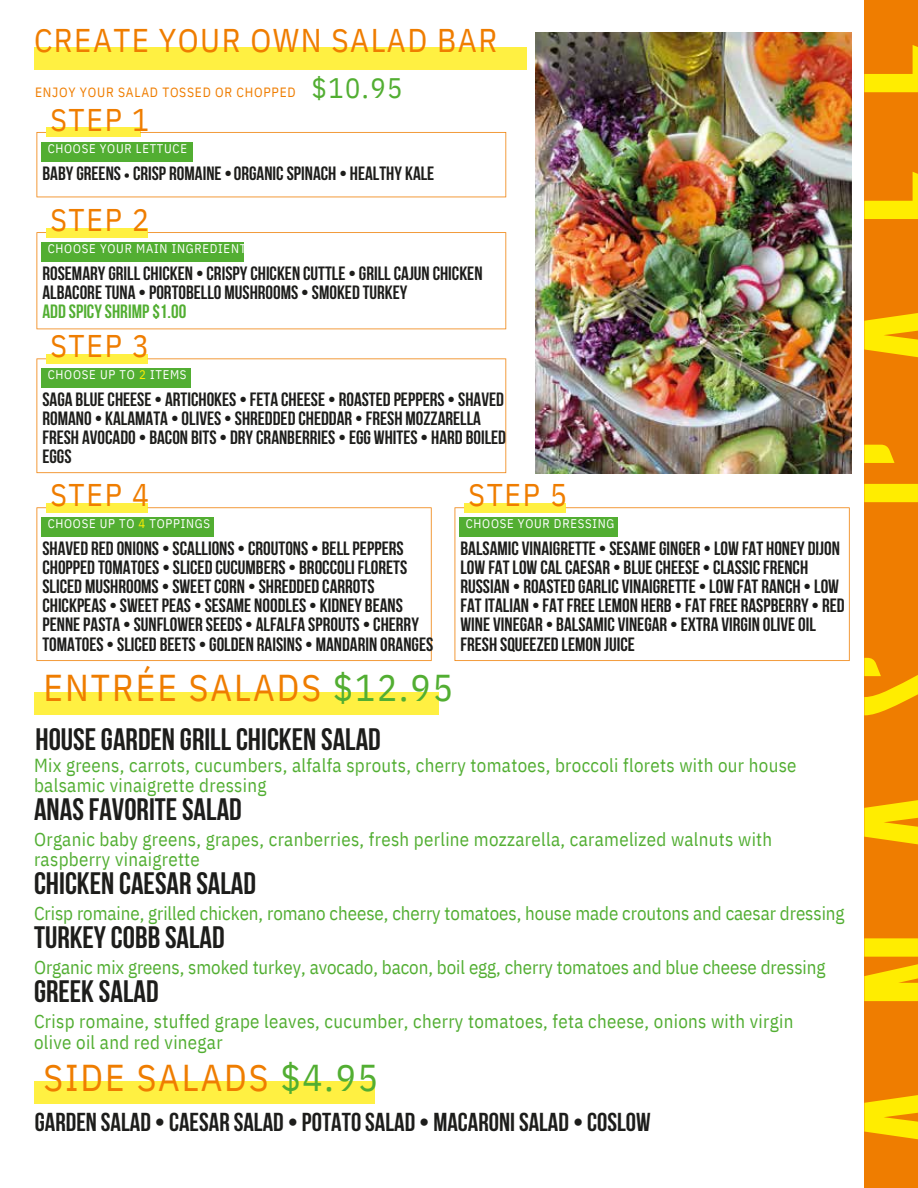
<style>
.page{position:relative;width:918px;height:1188px;background:#fff}
.page>*{position:absolute;margin:0;border:0;box-sizing:border-box;transform-origin:0 0}
.t1{font:37.35px "IBM Plex Sans Cond";letter-spacing:.055em;color:#ef7d00}
.t2{font:32.85px "IBM Plex Sans Cond";letter-spacing:.045em;color:#ef7d00}
.t3{font:31.35px "IBM Plex Sans Cond";letter-spacing:.055em;color:#ef7d00}
.t4{font:700 30.9px "Bebas Neue";color:#1d1d1b}
.t5{font:28.2px "IBM Plex Sans Cond";color:#52ae32}
.t6{font:700 25.8px "Bebas Neue";color:#1d1d1b}
.t7{font:700 19.2px/19.2px "Bebas Neue";color:#1d1d1b}
.t8{font:18.9px/20.2px "IBM Plex Sans Cond";letter-spacing:.015em;color:#52ae32}
.t9{font:18.9px "IBM Plex Sans Cond";letter-spacing:-.005em;color:#52ae32}
.t10{font:700 15.75px "Bebas Neue";color:#1d1d1b}
.t11{font:13.35px "IBM Plex Sans Cond";letter-spacing:.055em;color:#ef7d00}
.t12{font:12.6px "IBM Plex Sans Cond";letter-spacing:.06em;color:#fff}
.s1{color:#52ae32}
.s2{color:#ffed00}
</style>
<div class="page">
<div style="left:34px;top:693px;width:404px;height:22px;background:#fff042"></div>
<div style="left:46px;top:503px;width:102px;height:9px;background:#fff042"></div>
<svg style="left:37px;top:507px;width:395px;height:154px"></svg>
<div style="left:42px;top:518px;width:172px;height:18px;background:#52ae32"></div>
<div style="left:34px;top:47px;width:493px;height:22px;background:#fff042"></div>
<div style="left:46px;top:128px;width:94px;height:9px;background:#fff042"></div>
<svg style="left:37px;top:132px;width:469px;height:65px"></svg>
<div style="left:42px;top:142px;width:151px;height:19px;background:#52ae32"></div>
<div style="left:46px;top:228px;width:102px;height:9px;background:#fff042"></div>
<svg style="left:37px;top:232px;width:469px;height:97px"></svg>
<div style="left:42px;top:242px;width:201px;height:19px;background:#52ae32"></div>
<div style="left:46px;top:354px;width:102px;height:9px;background:#fff042"></div>
<svg style="left:37px;top:358px;width:469px;height:115px"></svg>
<div style="left:42px;top:369px;width:149px;height:19px;background:#52ae32"></div>
<div style="left:864px;top:0;width:54px;height:1188px;background:#ef7d00"></div>
<svg style="left:864px;top:1095px;width:54px;height:44px"></svg>
<svg style="left:864px;top:938px;width:54px;height:63px"></svg>
<svg style="left:864px;top:800px;width:54px;height:44px"></svg>
<svg style="left:864px;top:658px;width:54px;height:57px"></svg>
<svg style="left:864px;top:445px;width:54px;height:57px"></svg>
<svg style="left:864px;top:313px;width:54px;height:44px"></svg>
<svg style="left:864px;top:172px;width:54px;height:47px"></svg>
<svg style="left:864px;top:45px;width:54px;height:47px"></svg>
<div style="left:464px;top:503px;width:102px;height:9px;background:#fff042"></div>
<svg style="left:455px;top:507px;width:395px;height:154px"></svg>
<div style="left:460px;top:518px;width:158px;height:18px;background:#52ae32"></div>
<img style="left:536px;top:32px;width:316px;height:441px">
<div style="left:34px;top:1082px;width:340px;height:22px;background:#fff042"></div>
<h6 class="t2" style="left:34px;top:18px;width:465px">CREATE YOUR OWN SALAD BAR</h6>
<h1 class="t11" style="left:35px;top:83px;width:262px">ENJOY YOUR SALAD TOSSED OR CHOPPED</h1>
<h2 class="t5" style="left:312px;top:69px;width:92px">$10.95</h2>
<p class="t3" style="left:50px;top:99px;width:100px">STEP 1</p>
<h6 class="t12" style="left:48px;top:140px;width:141px">CHOOSE YOUR LETTUCE</h6>
<p class="t7" style="left:42px;top:166px;width:80px">BABYGREENS</p>
<h3 class="t7" style="left:133px;top:166px;width:303px">CRISP ROMAINE•ORGANICSPINACH • HEALTHY KALE</h3>
<h3 class="t10" style="left:124px;top:169px;width:8px">•</h3>
<h5 class="t3" style="left:50px;top:198px;width:100px">STEP 2</h5>
<h3 class="t12" style="left:48px;top:240px;width:200px">CHOOSE YOUR MAIN INGREDIENT</h3>
<h3 class="t7" style="left:42px;top:265px;width:442px">ROSEMARYGRILLCHICKEN •CRISPYCHICKEN CUTTLE•GRILLCAJUN CHICKEN<br>ALBACORETUNA •PORTOBELLO MUSHROOMS•SMOKED TURKEY<br><span class="s1">add SPICYSHRIMP$1.00</span></h3>
<h3 class="t3" style="left:50px;top:325px;width:100px">STEP 3</h3>
<h6 class="t12" style="left:48px;top:366px;width:140px">CHOOSE UP TO <span class="s2">2</span> ITEMS</h6>
<p class="t7" style="left:42px;top:392px;width:465px">SAGA BLUECHEESE• ARTICHOKES•FETA CHEESE• ROASTED PEPPERS•SHAVED ROMANO• KALAMATA •OLIVES•SHREDDED CHEDDAR •FRESH MOZZARELLA FRESH AVOCADO• BACON BITS• DRYCRANBERRIES•EGG WHITES• HARD BOILED EGGS</p>
<p class="t3" style="left:50px;top:474px;width:100px">STEP 4</p>
<p class="t12" style="left:48px;top:515px;width:164px">CHOOSE UP TO <span class="s2">4</span> TOPPINGS</p>
<p class="t7" style="left:42px;top:541px;width:392px">SHAVED RED ONIONS•SCALLIONS•CROUTONS• BELLPEPPERS CHOPPED TOMATOES•SLICED CUCUMBERS• BROCCOLI FLORETS SLICED MUSHROOMS•SWEETCORN •SHREDDED CARROTS CHICKPEAS•SWEETPEAS•SESAME NOODLES• KIDNEY BEANS PENNEPASTA •SUNFLOWER SEEDS• ALFALFA SPROUTS•CHERRY TOMATOES•SLICED BEETS•GOLDEN RAISINS• MANDARIN ORANGES</p>
<p class="t1" style="left:44px;top:663px;width:411px">ENTRÉE SALADS <span class="s1">$12.95</span></p>
<h1 class="t4" style="left:35px;top:727px;width:347px">HOUSEGARDEN GRILLCHICKEN SALAD</h1>
<h6 class="t3" style="left:468px;top:474px;width:100px">STEP 5</h6>
<p class="t12" style="left:466px;top:515px;width:150px">CHOOSE YOUR DRESSING</p>
<h6 class="t7" style="left:460px;top:541px;width:386px">BALSAMIC VINAIGRETTE•SESAMEGINGER •LOW FAT HONEY DIJON LOW FATLOW CALCAESAR • BLUECHEESE•CLASSICFRENCH RUSSIAN • ROASTED GARLIC VINAIGRETTE•LOW FAT RANCH •LOW FATITALIAN •FATFREELEMON HERB •FATFREE RASPBERRY• RED WINE VINEGAR • BALSAMIC VINEGAR •EXTRA VIRGIN OLIVEOIL FRESH SQUEEZED LEMON JUICE</h6>
<p class="t8" style="left:34px;top:755px;width:764px">Mix greens, carrots, cucumbers, alfalfa sprouts, cherry tomatoes, broccoli florets with our house balsamic vinaigrette dressing</p>
<p class="t4" style="left:34px;top:797px;width:209px">ANASFAVORITESALAD</p>
<p class="t8" style="left:34px;top:829px;width:740px">Organic baby greens, grapes, cranberries, fresh perline mozzarella, caramelized walnuts with</p>
<p class="t8" style="left:34px;top:849px;width:167px">raspberry vinaigrette</p>
<p class="t4" style="left:34px;top:871px;width:224px">CHICKEN CAESAR SALAD</p>
<p class="t9" style="left:34px;top:901px;width:812px">Crisp romaine, grilled chicken, romano cheese, cherry tomatoes, house made croutons and caesar dressing</p>
<p class="t4" style="left:34px;top:925px;width:192px">TURKEYCOBB SALAD</p>
<p class="t9" style="left:34px;top:955px;width:793px">Organic mix greens, smoked turkey, avocado, bacon, boil egg, cherry tomatoes and blue cheese dressing</p>
<p class="t4" style="left:34px;top:979px;width:126px">GREEK SALAD</p>
<p class="t8" style="left:34px;top:1011px;width:761px">Crisp romaine, stuffed grape leaves, cucumber, cherry tomatoes, feta cheese, onions with virgin</p>
<p class="t8" style="left:34px;top:1031px;width:190px">olive oil and red vinegar</p>
<h3 class="t1" style="left:44px;top:1052px;width:336px">SIDE SALADS <span class="s1">$4.95</span></h3>
<h4 class="t6" style="left:35px;top:1111px;width:617px">GARDEN SALAD •CAESAR SALAD •POTATOSALAD • MACARONI SALAD •COSLOW</h4>
</div>
